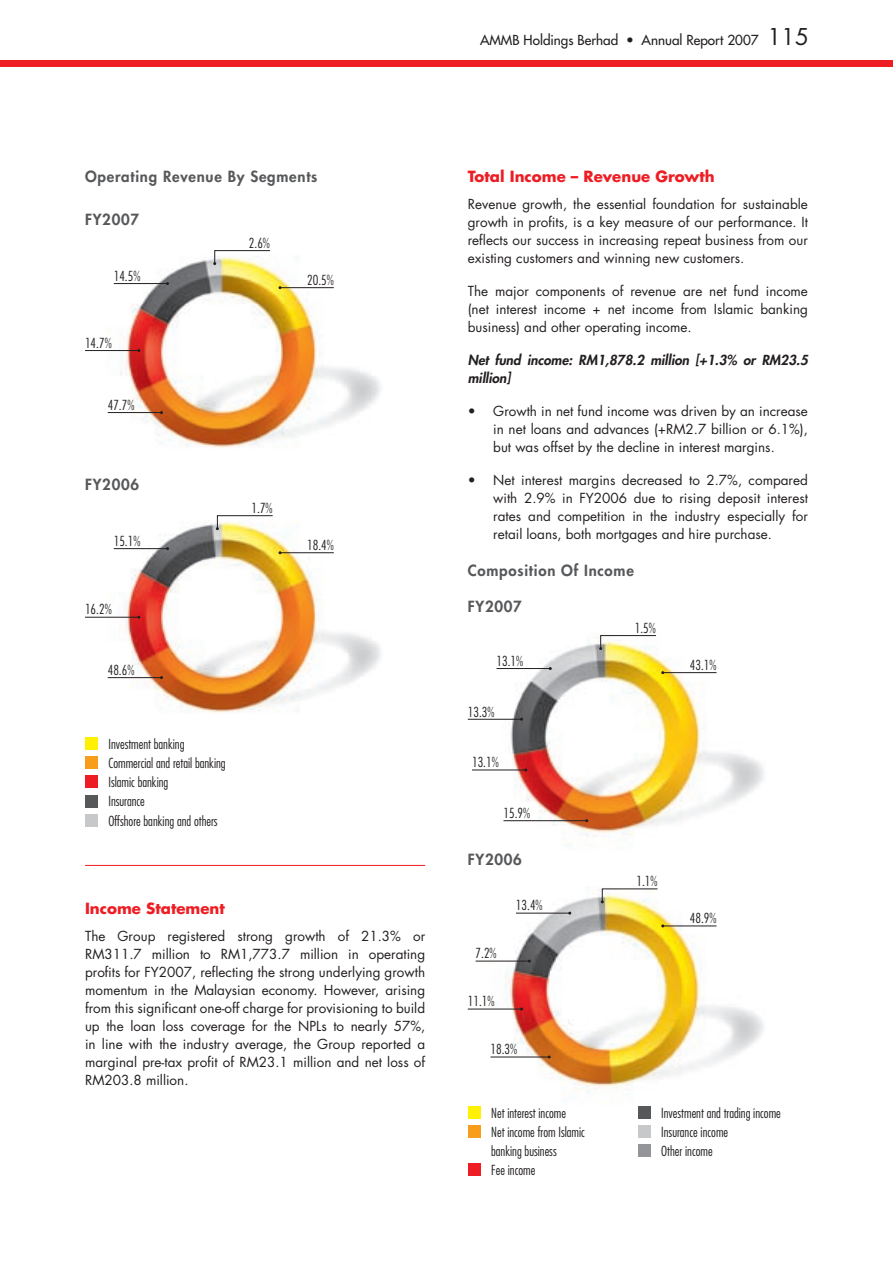
<style>
.page{position:relative;width:893px;height:1263px;background:#fff}
.page>*{position:absolute;margin:0;border:0;box-sizing:border-box;transform-origin:0 0}
.t1{font:800 15px "Futura";letter-spacing:.05em;color:#57585a}
.t2{font:700 15px "Futura";color:#ee1d23}
.t3{font:13.5px/18px "Futura";color:#231f20;text-align:justify}
.t4{font:300 condensed 13.5px/19.2px "Futura";color:#231f20}
.t5{font:italic 800 13.5px/18px "Futura";color:#231f20}
.t6{font:13.5px "Futura";color:#231f20}
.s1{font-size:22.5px}
</style>
<div class="page">
<div style="left:0;top:60px;width:893px;height:6px;background:#ee1d23"></div>
<hr style="left:85px;top:865px;width:340px;height:1px;background:#ee1d23">
<img style="left:86px;top:256px;width:294px;height:192px">
<hr style="left:280px;top:287px;width:54px;height:1px;background:#231f20">
<svg style="left:213px;top:250px;width:58px;height:15px"></svg>
<hr style="left:114px;top:283px;width:54px;height:1px;background:#231f20">
<hr style="left:85px;top:350px;width:54px;height:1px;background:#231f20">
<hr style="left:108px;top:412px;width:53px;height:1px;background:#231f20">
<img style="left:468px;top:634px;width:296px;height:203px">
<hr style="left:663px;top:672px;width:53px;height:1px;background:#231f20">
<svg style="left:599px;top:635px;width:58px;height:15px"></svg>
<hr style="left:496px;top:668px;width:54px;height:1px;background:#231f20">
<hr style="left:468px;top:719px;width:54px;height:1px;background:#231f20">
<hr style="left:472px;top:770px;width:54px;height:1px;background:#231f20">
<hr style="left:503px;top:820px;width:84px;height:1px;background:#231f20">
<img style="left:468px;top:890px;width:296px;height:204px">
<hr style="left:663px;top:925px;width:53px;height:1px;background:#231f20">
<svg style="left:601px;top:888px;width:57px;height:15px"></svg>
<hr style="left:516px;top:913px;width:54px;height:1px;background:#231f20">
<hr style="left:468px;top:1009px;width:54px;height:1px;background:#231f20">
<hr style="left:490px;top:1057px;width:59px;height:1px;background:#231f20">
<hr style="left:476px;top:961px;width:53px;height:1px;background:#231f20">
<div style="left:468px;top:1106px;width:13px;height:12px;background:#fff101"></div>
<div style="left:468px;top:1163px;width:12px;height:13px;background:#ee1d23"></div>
<div style="left:468px;top:1125px;width:13px;height:13px;background:#f89c1c"></div>
<img style="left:85px;top:523px;width:296px;height:190px">
<hr style="left:280px;top:552px;width:54px;height:1px;background:#231f20">
<svg style="left:216px;top:515px;width:57px;height:15px"></svg>
<hr style="left:114px;top:548px;width:54px;height:1px;background:#231f20">
<hr style="left:85px;top:617px;width:54px;height:1px;background:#231f20">
<hr style="left:108px;top:677px;width:53px;height:1px;background:#231f20">
<div style="left:85px;top:737px;width:13px;height:13px;background:#fff101"></div>
<div style="left:85px;top:795px;width:13px;height:13px;background:#57585a"></div>
<div style="left:85px;top:814px;width:13px;height:13px;background:#c7c8ca"></div>
<div style="left:85px;top:756px;width:13px;height:13px;background:#f89c1c"></div>
<div style="left:85px;top:775px;width:13px;height:13px;background:#ee1d23"></div>
<div style="left:638px;top:1106px;width:13px;height:12px;background:#57585a"></div>
<div style="left:638px;top:1125px;width:13px;height:13px;background:#c7c8ca"></div>
<div style="left:638px;top:1144px;width:13px;height:13px;background:#939598"></div>
<p class="t6" style="left:480px;top:31px;width:330px">AMMB Holdings Berhad • Annual Report 2007 <span class="s1">115</span></p>
<p class="t1" style="left:85px;top:167px;width:234px">Operating Revenue By Segments</p>
<p class="t1" style="left:85px;top:210px;width:56px">FY2007</p>
<p class="t4" style="left:114px;top:266px;width:28px">14.5%</p>
<p class="t4" style="left:85px;top:333px;width:28px">14.7%</p>
<p class="t4" style="left:108px;top:395px;width:28px">47.7%</p>
<p class="t4" style="left:249px;top:233px;width:23px">2.6%</p>
<p class="t1" style="left:85px;top:475px;width:56px">FY2006</p>
<p class="t4" style="left:114px;top:531px;width:28px">15.1%</p>
<p class="t4" style="left:85px;top:600px;width:28px">16.2%</p>
<p class="t4" style="left:108px;top:660px;width:28px">48.6%</p>
<p class="t4" style="left:108px;top:734px;width:119px">Investment banking<br>Commercial and retail banking<br>Islamic banking<br>Insurance<br>Offshore banking and others</p>
<p class="t4" style="left:252px;top:498px;width:23px">1.7%</p>
<p class="t4" style="left:307px;top:270px;width:28px">20.5%</p>
<p class="t4" style="left:307px;top:535px;width:28px">18.4%</p>
<p class="t2" style="left:85px;top:898px;width:141px">Income Statement</p>
<p class="t3" style="left:85px;top:927px;width:342px">The Group registered strong growth of 21.3% or RM311.7 million to RM1,773.7 million in operating profits for FY2007, reflecting the strong underlying growth momentum in the Malaysian economy. However, arising from this significant one-off charge for provisioning to build up the loan loss coverage for the NPLs to nearly 57%, in line with the industry average, the Group reported a marginal pre-tax profit of RM23.1 million and net loss of RM203.8 million.</p>
<p class="t2" style="left:468px;top:166px;width:249px">Total Income – Revenue Growth</p>
<p class="t3" style="left:468px;top:195px;width:342px">Revenue growth, the essential foundation for sustainable growth in profits, is a key measure of our performance. It reflects our success in increasing repeat business from our existing customers and winning new customers.</p>
<p class="t3" style="left:468px;top:282px;width:342px">The major components of revenue are net fund income (net interest income + net income from Islamic banking business) and other operating income.</p>
<p class="t5" style="left:468px;top:351px;width:342px">Net fund income: RM1,878.2 million [+1.3% or RM23.5 million]</p>
<p class="t3" style="left:493px;top:402px;width:316px;text-indent:-26px">• Growth in net fund income was driven by an increase in net loans and advances (+RM2.7 billion or 6.1%), but was offset by the decline in interest margins.</p>
<p class="t3" style="left:493px;top:471px;width:316px;text-indent:-26px">• Net interest margins decreased to 2.7%, compared with 2.9% in FY2006 due to rising deposit interest rates and competition in the industry especially for retail loans, both mortgages and hire purchase.</p>
<p class="t1" style="left:468px;top:561px;width:168px">Composition Of Income</p>
<p class="t1" style="left:468px;top:597px;width:56px">FY2007</p>
<p class="t4" style="left:496px;top:651px;width:28px">13.1%</p>
<p class="t4" style="left:468px;top:702px;width:28px">13.3%</p>
<p class="t4" style="left:472px;top:752px;width:28px">13.1%</p>
<p class="t4" style="left:503px;top:803px;width:28px">15.9%</p>
<p class="t1" style="left:468px;top:850px;width:56px">FY2006</p>
<p class="t4" style="left:476px;top:943px;width:23px">7.2%</p>
<p class="t4" style="left:516px;top:895px;width:28px">13.4%</p>
<p class="t4" style="left:468px;top:991px;width:28px">11.1%</p>
<p class="t4" style="left:490px;top:1039px;width:28px">18.3%</p>
<p class="t4" style="left:491px;top:1103px;width:95px">Net interest income<br>Net income from Islamic banking business<br>Fee income</p>
<p class="t4" style="left:635px;top:618px;width:23px">1.5%</p>
<p class="t4" style="left:690px;top:655px;width:28px">43.1%</p>
<p class="t4" style="left:636px;top:871px;width:23px">1.1%</p>
<p class="t4" style="left:690px;top:908px;width:28px">48.9%</p>
<p class="t4" style="left:661px;top:1103px;width:121px">Investment and trading income<br>Insurance income<br>Other income</p>
</div>
